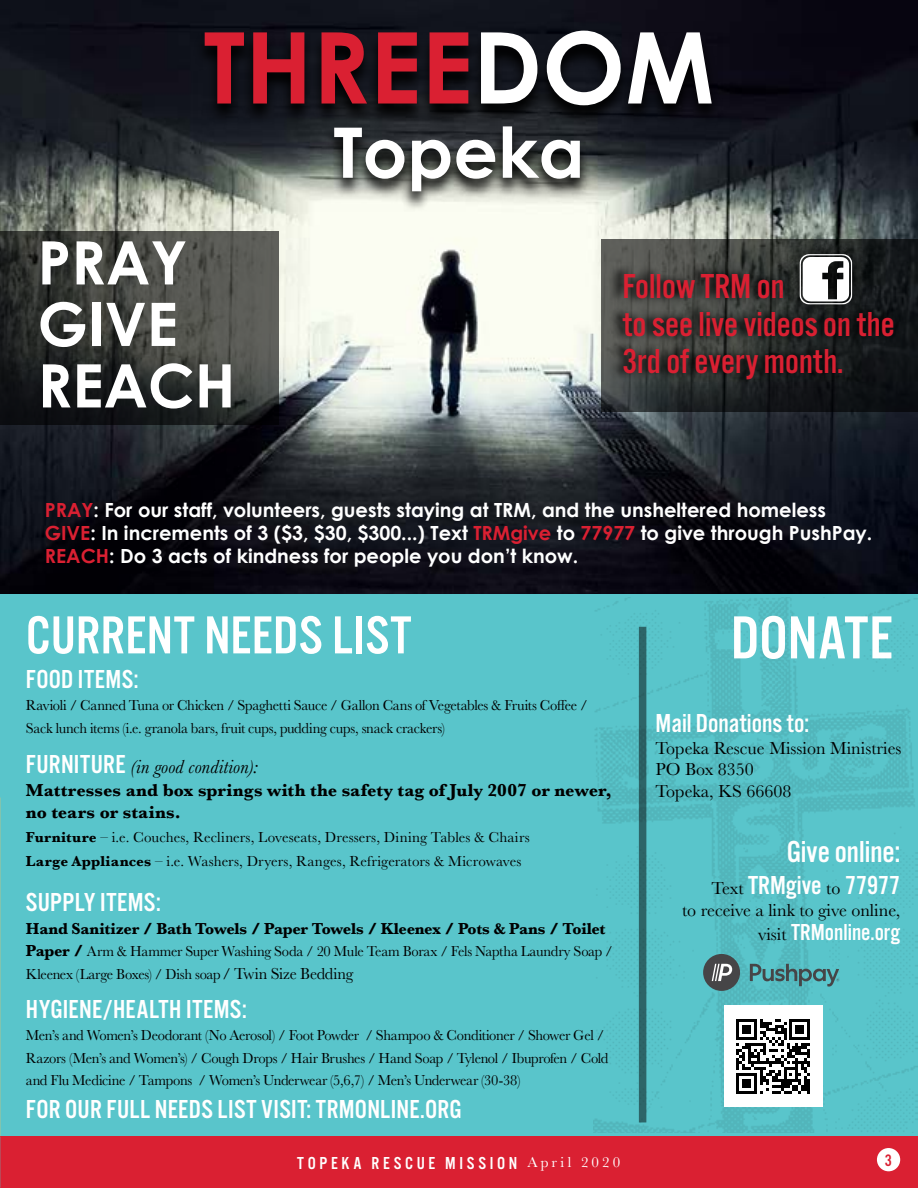
<style>
.page{position:relative;width:918px;height:1188px;background:#fff}
.page>*{position:absolute;margin:0;border:0;box-sizing:border-box;transform-origin:0 0}
.t1{font:700 99px "Century Gothic";color:#da2032}
.t2{font:700 69.75px "Century Gothic";color:#fff}
.t3{font:63px "Alternate Got No 3 D";color:#fff}
.t4{font:700 60px/61.5px "Century Gothic";color:#fff}
.t5{font:55.5px "Alternate Got No 3 D";letter-spacing:.01em;color:#fff}
.t6{font:36px/37.5px "Alternate Got No 3 D";color:#da2032}
.t7{font:31.5px "Alternate Got No 3 D";color:#fff}
.t8{font:27px "Alternate Got No 3 D";letter-spacing:.01em;color:#fff}
.t9{font:24px "Alternate Got No 3 D";color:#fff}
.t10{font:italic 19.65px "Baskerville";letter-spacing:.005em;color:#000}
.t11{font:700 19.5px/23.4px "Century Gothic";color:#fff}
.t12{font:18px/21.6px "Baskerville";color:#000}
.t13{font:700 18px/22.5px "Baskerville";letter-spacing:.005em;color:#000}
.t14{font:18px "Alternate Got No 3 D";letter-spacing:.21em;color:#fff}
.t15{font:17.25px "Alternate Got No 3 D";color:#da2032}
.t16{font:700 16.5px "Baskerville";letter-spacing:-.015em;color:#000}
.t17{font:15px/22.5px "Baskerville";letter-spacing:-.015em;color:#000}
.t18{font:15px/24px "Baskerville";letter-spacing:.005em;color:#000}
.s1{color:#fff}
.s2{color:#da2032}
.s3{font-family:"Alternate Got No 3 D";font-style:normal;font-size:27px;color:#fff}
.s4{font-weight:700}
.s5{font-weight:700;font-size:16.5px}
.s6{font-size:16.5px}
.s7{font-family:"Baskerville";font-size:15px}
.s8{font-family:"Baskerville";font-size:18px;color:#000}
</style>
<div class="page">
<div style="left:0;top:594px;width:918px;height:551px;background:#59c5cb"></div>
<img style="left:594px;top:597px;width:323px;height:536px">
<div style="left:0;top:1137px;width:918px;height:51px;background:#da2032"></div>
<div style="left:877px;top:1148px;width:23px;height:23px;background:#fff;border-radius:50%"></div>
<div style="left:724px;top:1005px;width:98px;height:102px;background:#fff"></div>
<svg style="left:736px;top:1019px;width:74px;height:75px"></svg>
<div style="left:639px;top:627px;width:7px;height:495px;background:#2d6568"></div>
<div style="left:703px;top:954px;width:37px;height:37px;background:#464547;border-radius:50%"></div>
<svg style="left:712px;top:964px;width:20px;height:17px"></svg>
<svg style="left:750px;top:964px;width:89px;height:23px"></svg>
<img style="left:0;top:0;width:918px;height:594px">
<svg style="left:602px;top:239px;width:316px;height:172px;background:#2a2d2d"></svg>
<svg style="left:0;top:231px;width:279px;height:193px;background:#383a37"></svg>
<svg style="left:609px;top:265px;width:287px;height:123px;background:#2a2d2b"></svg>
<svg style="left:777px;top:231px;width:99px;height:96px;background:#2a2e2c"></svg>
<svg style="left:800px;top:254px;width:52px;height:50px"></svg>
<svg style="left:194px;top:32px;width:529px;height:180px;background:#373a3b"></svg>
<h1 class="t1" style="left:204px;top:-8px;width:512px">THREE<span class="s1">DOM</span></h1>
<h2 class="t2" style="left:333px;top:100px;width:253px">Topeka</h2>
<h3 class="t4" style="left:38px;top:229px;width:199px">PRAY<br>GIVE<br>REACH</h3>
<h3 class="t6" style="left:622px;top:268px;width:274px">Follow TRM on<br>to see live videos on the<br>3rd of every month.</h3>
<h3 class="t11" style="left:45px;top:497px;width:829px"><span class="s2">PRAY</span>: For our staff, volunteers, guests staying at TRM, and the unsheltered homeless<br><span class="s2">GIVE</span>: In increments of 3 ($3, $30, $300...) Text <span class="s2">TRMgive</span> to <span class="s2">77977</span> to give through PushPay.<br><span class="s2">REACH</span>: Do 3 acts of kindness for people you don’t know.</h3>
<h3 class="t5" style="left:26px;top:606px;width:387px">CURRENT NEEDS LIST</h3>
<h3 class="t3" style="left:731px;top:605px;width:163px">DONATE</h3>
<h3 class="t8" style="left:26px;top:665px;width:114px">FOOD ITEMS:</h3>
<p class="t17" style="left:26px;top:694px;width:563px">Ravioli / Canned Tuna or Chicken / Spaghetti Sauce / Gallon Cans of Vegetables &amp; Fruits Coffee /<br>Sack lunch items (i.e. granola bars, fruit cups, pudding cups, snack crackers)</p>
<h3 class="t10" style="left:26px;top:754px;width:234px"><span class="s3">FURNITURE</span> (in good condition):</h3>
<p class="t13" style="left:26px;top:779px;width:587px">Mattresses and box springs with the safety tag of July 2007 or newer, no tears or stains.</p>
<p class="t18" style="left:26px;top:826px;width:505px"><span class="s4">Furniture</span> – i.e. Couches, Recliners, Loveseats, Dressers, Dining Tables &amp; Chairs<br><span class="s4">Large Appliances</span> – i.e. Washers, Dryers, Ranges, Refrigerators &amp; Microwaves</p>
<h3 class="t8" style="left:26px;top:888px;width:136px">SUPPLY ITEMS:</h3>
<p class="t16" style="left:26px;top:917px;width:581px">Hand Sanitizer / Bath Towels / Paper Towels / Kleenex / Pots &amp; Pans / Toilet</p>
<p class="t17" style="left:26px;top:940px;width:588px"><span class="s5">Paper /</span> Arm &amp; Hammer Super Washing Soda / 20 Mule Team Borax / Fels Naptha Laundry Soap /<br>Kleenex (Large Boxes) / Dish soap <span class="s6">/ Twin Size Bedding</span></p>
<h3 class="t8" style="left:26px;top:995px;width:222px">HYGIENE/HEALTH ITEMS:</h3>
<p class="t17" style="left:26px;top:1024px;width:584px">Men’s and Women’s Deodorant (No Aerosol) / Foot Powder / Shampoo &amp; Conditioner / Shower Gel /<br>Razors (Men’s and Women’s) / Cough Drops / Hair Brushes / Hand Soap / Tylenol / Ibuprofen / Cold and Flu Medicine / Tampons / Women’s Underwear (5,6,7) / Men’s Underwear (30-38)</p>
<h3 class="t8" style="left:26px;top:1095px;width:437px">FOR OUR FULL NEEDS LIST VISIT: TRMONLINE.ORG</h3>
<p class="t14" style="left:297px;top:1153px;width:325px">TOPEKA RESCUE MISSION <span class="s7">April 2020</span></p>
<p class="t15" style="left:885px;top:1151px;width:9px">3</p>
<h3 class="t8" style="left:656px;top:709px;width:155px">Mail Donations to:</h3>
<p class="t12" style="left:656px;top:738px;width:247px">Topeka Rescue Mission Ministries<br>PO Box 8350<br>Topeka, KS 66608</p>
<h3 class="t7" style="left:787px;top:835px;width:115px">Give online:</h3>
<h3 class="t8" style="left:711px;top:871px;width:190px"><span class="s8">Text</span> TRMgive <span class="s8">to</span> 77977</h3>
<p class="t12" style="left:682px;top:899px;width:220px">to receive a link to give online,</p>
<h3 class="t9" style="left:758px;top:919px;width:143px"><span class="s8">visit</span> TRMonline.org</h3>
</div>
